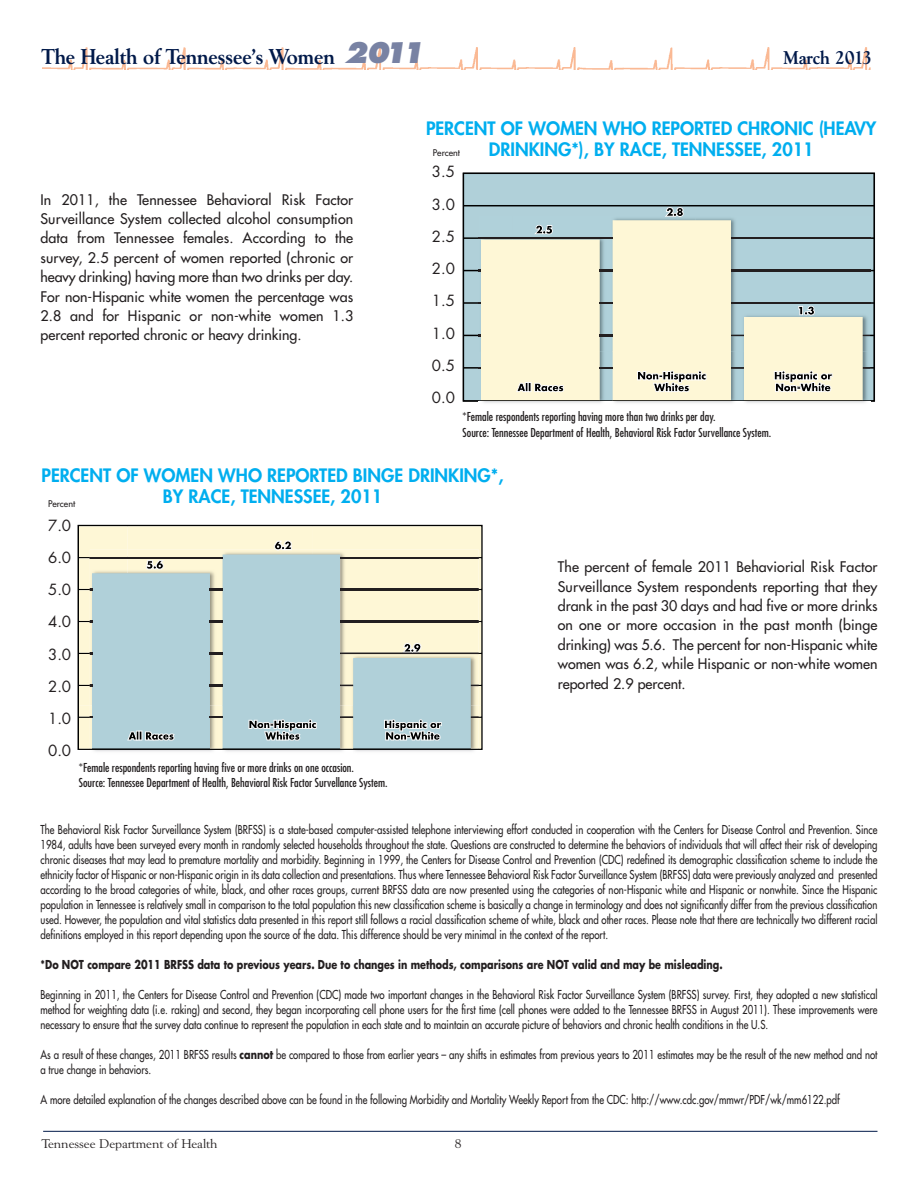
<style>
.page{position:relative;width:918px;height:1188px;background:#fff}
.page>*{position:absolute;margin:0;border:0;box-sizing:border-box;transform-origin:0 0}
.t1{font:italic 800 27.75px "Futura";color:#7882a3}
.t2{font:700 20.85px "Goudy Serial";color:#001949}
.t3{font:800 18px/21px "Futura";color:#00aeef;text-align:center}
.t4{font:700 17.85px "Goudy Serial";color:#001949}
.t5{font:15px/32.2px "Futura";color:#231f20;text-align:justify}
.t6{font:14.25px/19.4px "Futura";color:#231f20;text-align:justify}
.t7{font:12.15px "Goudy Serial";color:#231f20;scale:1.11 1}
.t8{font:12px/15px "Futura";color:#231f20;text-align:justify;scale:.8 1}
.t9{font:condensed 12px/15.5px "Futura";color:#231f20}
.t10{font:700 12px "Futura";color:#231f20;scale:.8 1}
.t11{font:9px "Futura";color:#231f20}
.s1{font-weight:700}
</style>
<div class="page">
<img style="left:43px;top:47px;width:828px;height:22px">
<hr style="left:43px;top:1131px;width:835px;height:1px;background:#001949">
<div style="left:463px;top:173px;width:411px;height:228px;background:#b0d0d9"></div>
<hr style="left:463px;top:205px;width:411px;height:1px;background:#000">
<hr style="left:463px;top:237px;width:411px;height:2px;background:#000">
<hr style="left:463px;top:270px;width:411px;height:1px;background:#000">
<hr style="left:463px;top:302px;width:411px;height:2px;background:#000">
<hr style="left:463px;top:335px;width:411px;height:1px;background:#000">
<hr style="left:463px;top:367px;width:411px;height:2px;background:#000">
<div style="left:613px;top:220px;width:118px;height:181px;background:#fef7d6"></div>
<div style="left:481px;top:240px;width:119px;height:161px;background:#fef7d6"></div>
<svg style="left:516px;top:382px;width:48px;height:10px"></svg>
<svg style="left:637px;top:370px;width:70px;height:22px"></svg>
<svg style="left:666px;top:207px;width:18px;height:8px"></svg>
<div style="left:463px;top:173px;width:412px;height:229px;border:1px solid #000"></div>
<img style="left:479px;top:215px;width:216px;height:137px">
<img style="left:479px;top:237px;width:134px;height:2px">
<svg style="left:600px;top:270px;width:13px;height:1px"></svg>
<svg style="left:600px;top:303px;width:13px;height:1px"></svg>
<svg style="left:600px;top:335px;width:13px;height:1px"></svg>
<img style="left:731px;top:303px;width:139px;height:97px">
<img style="left:731px;top:237px;width:139px;height:2px">
<img style="left:731px;top:270px;width:139px;height:1px">
<img style="left:731px;top:335px;width:139px;height:1px">
<img style="left:600px;top:352px;width:13px;height:48px">
<svg style="left:600px;top:367px;width:13px;height:2px"></svg>
<img style="left:731px;top:367px;width:139px;height:2px">
<svg style="left:79px;top:526px;width:402px;height:223px;background:#c6d6d0"></svg>
<h1 class="t1" style="left:344px;top:40px;width:82px">2011</h1>
<h2 class="t2" style="left:42px;top:41px;width:294px">The Health of Tennessee’s Women</h2>
<h3 class="t4" style="left:784px;top:44px;width:90px">March 2013</h3>
<p class="t6" style="left:40px;top:191px;width:314px">In 2011, the Tennessee Behavioral Risk Factor Surveillance System collected alcohol consumption data from Tennessee females. According to the survey, 2.5 percent of women reported (chronic or heavy drinking) having more than two drinks per day.<br>For non-Hispanic white women the percentage was 2.8 and for Hispanic or non-white women 1.3 percent reported chronic or heavy drinking.</p>
<h3 class="t3" style="left:426px;top:119px;width:452px">PERCENT OF WOMEN WHO REPORTED CHRONIC (HEAVY</h3>
<p class="t11" style="left:433px;top:148px;width:29px">Percent</p>
<h3 class="t3" style="left:489px;top:140px;width:326px">DRINKING*), BY RACE, TENNESSEE, 2011</h3>
<p class="t5" style="left:432px;top:157px;width:25px">3.5<br>3.0<br>2.5<br>2.0<br>1.5<br>1.0<br>0.5<br>0.0</p>
<p class="t9" style="left:463px;top:410px;width:310px">*Female respondents reporting having more than two drinks per day.<br>Source: Tennessee Department of Health, Behavioral Risk Factor Survellance System.</p>
<h3 class="t3" style="left:42px;top:467px;width:464px">PERCENT OF WOMEN WHO REPORTED BINGE DRINKING*,<br>BY RACE, TENNESSEE, 2011</h3>
<p class="t11" style="left:48px;top:500px;width:29px">Percent</p>
<p class="t5" style="left:48px;top:510px;width:25px">7.0<br>6.0<br>5.0<br>4.0<br>3.0<br>2.0<br>1.0<br>0.0</p>
<p class="t9" style="left:79px;top:760px;width:310px">*Female respondents reporting having five or more drinks on one occasion.<br>Source: Tennessee Department of Health, Behavioral Risk Factor Survellance System.</p>
<p class="t6" style="left:558px;top:558px;width:321px">The percent of female 2011 Behaviorial Risk Factor Surveillance System respondents reporting that they drank in the past 30 days and had five or more drinks on one or more occasion in the past month (binge drinking) was 5.6. The percent for non-Hispanic white women was 6.2, while Hispanic or non-white women reported 2.9 percent.</p>
<p class="t8" style="left:40px;top:823px;width:1048px">The Behavioral Risk Factor Surveillance System (BRFSS) is a state-based computer-assisted telephone interviewing effort conducted in cooperation with the Centers for Disease Control and Prevention. Since 1984, adults have been surveyed every month in randomly selected households throughout the state. Questions are constructed to determine the behaviors of individuals that will affect their risk of developing chronic diseases that may lead to premature mortality and morbidity. Beginning in 1999, the Centers for Disease Control and Prevention (CDC) redefined its demographic classification scheme to include the ethnicity factor of Hispanic or non-Hispanic origin in its data collection and presentations. Thus where Tennessee Behavioral Risk Factor Surveillance System (BRFSS) data were previously analyzed and presented according to the broad categories of white, black, and other races groups, current BRFSS data are now presented using the categories of non-Hispanic white and Hispanic or nonwhite. Since the Hispanic population in Tennessee is relatively small in comparison to the total population this new classification scheme is basically a change in terminology and does not significantly differ from the previous classification used. However, the population and vital statistics data presented in this report still follows a racial classification scheme of white, black and other races. Please note that there are technically two different racial definitions employed in this report depending upon the source of the data. This difference should be very minimal in the context of the report.</p>
<p class="t10" style="left:41px;top:959px;width:854px">*Do NOT compare 2011 BRFSS data to previous years. Due to changes in methods, comparisons are NOT valid and may be misleading.</p>
<p class="t8" style="left:41px;top:988px;width:1048px">Beginning in 2011, the Centers for Disease Control and Prevention (CDC) made two important changes in the Behavioral Risk Factor Surveillance System (BRFSS) survey. First, they adopted a new statistical method for weighting data (i.e. raking) and second, they began incorporating cell phone users for the first time (cell phones were added to the Tennessee BRFSS in August 2011). These improvements were necessary to ensure that the survey data continue to represent the population in each state and to maintain an accurate picture of behaviors and chronic health conditions in the U.S.</p>
<p class="t8" style="left:41px;top:1048px;width:1048px">As a result of these changes, 2011 BRFSS results <span class="s1">cannot</span> be compared to those from earlier years – any shifts in estimates from previous years to 2011 estimates may be the result of the new method and not a true change in behaviors.</p>
<p class="t8" style="left:41px;top:1093px;width:1001px">A more detailed explanation of the changes described above can be found in the following Morbidity and Mortality Weekly Report from the CDC: http://www.cdc.gov/mmwr/PDF/wk/mm6122.pdf</p>
<p class="t7" style="left:42px;top:1135px;width:159px">Tennessee Department of Health</p>
<p class="t7" style="left:455px;top:1135px;width:8px">8</p>
</div>
